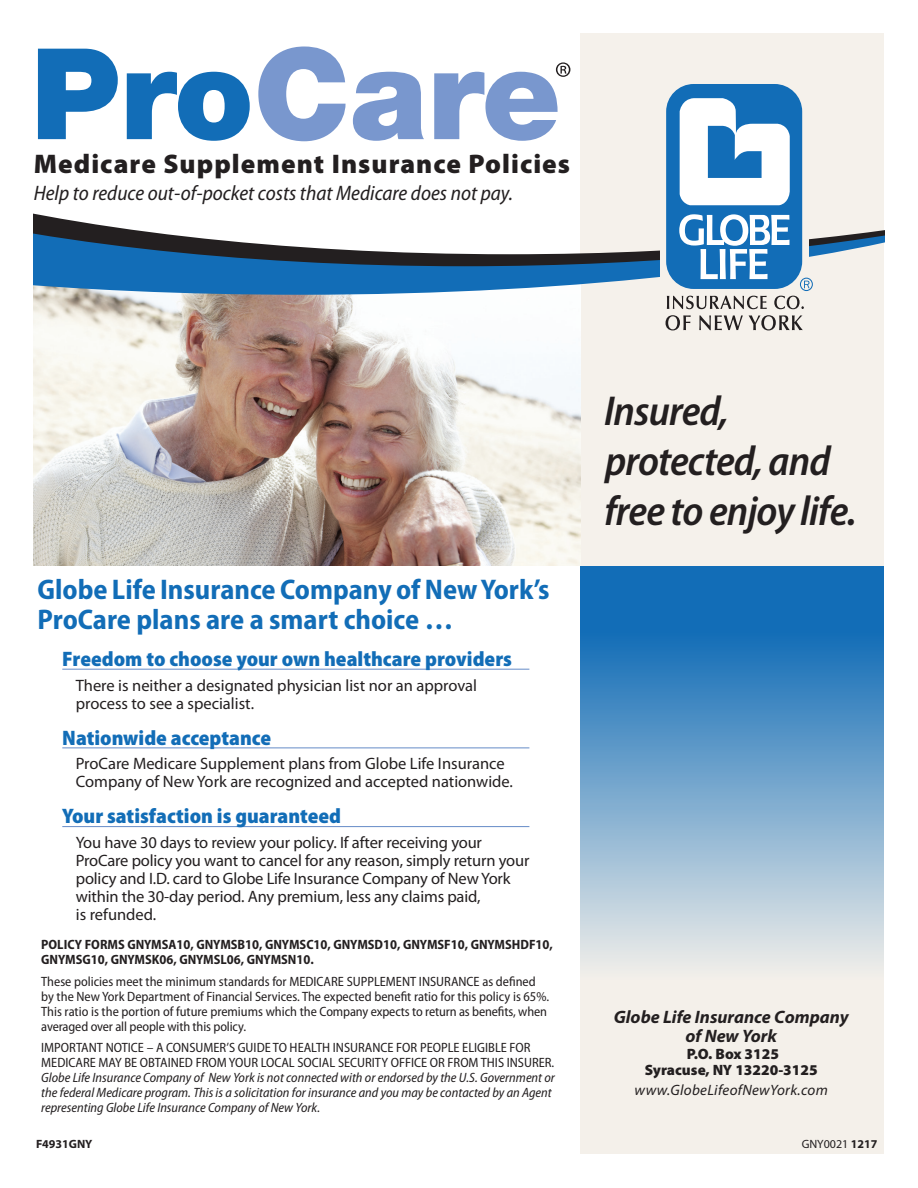
<style>
.page{position:relative;width:918px;height:1188px;background:#fff}
.page>*{position:absolute;margin:0;border:0;box-sizing:border-box;transform-origin:0 0}
.t1{font:italic 600 semi-condensed 42px/50.4px "Myriad Pro";letter-spacing:-.02em;color:#231f20}
.t2{font:700 semi-condensed 28.5px/30px "Myriad Pro";color:#126db7}
.t3{font:900 27px "Myriad Pro";letter-spacing:.04em;color:#231f20}
.Sub-Heads{font:900 semi-condensed 21px "Myriad Pro";color:#126db7}
.t4{font:italic semi-condensed 21px "Myriad Pro";color:#231f20}
.Heads{font:italic 700 18px/19.5px "Myriad Pro";color:#231f20;text-align:center}
.Body{font:16.5px/18px "Myriad Pro";letter-spacing:-.01em;color:#231f20}
.Heads-2{font:900 15px "Myriad Pro";color:#231f20}
.Heads-3{font:italic 15px "Myriad Pro";letter-spacing:.02em;color:#231f20}
.Notice{font:italic semi-condensed 13.5px/15px "Myriad Pro";color:#231f20}
.Notice-2{font:semi-condensed 13.5px/15px "Myriad Pro";color:#231f20}
.Notice-3{font:700 semi-condensed 13.5px/15px "Myriad Pro";color:#231f20}
.Heads-4{font:12px "Myriad Pro";color:#231f20}
.Heads-5{font:700 12px "Myriad Pro";color:#231f20}
.s1{font-style:normal}
.s2{font-weight:700}
</style>
<div class="page">
<div style="left:580px;top:34px;width:304px;height:1120px;background:#f5f1eb"></div>
<svg style="left:580px;top:566px;width:304px;height:400px;background:#6ca1cb"></svg>
<svg style="left:38px;top:49px;width:212px;height:92px"></svg>
<svg style="left:258px;top:46px;width:312px;height:95px"></svg>
<img style="left:34px;top:295px;width:546px;height:271px">
<svg style="left:34px;top:213px;width:625px;height:82px"></svg>
<hr style="left:62px;top:669px;width:467px;height:1px;background:#658bc7">
<hr style="left:62px;top:748px;width:467px;height:1px;background:#658bc7">
<hr style="left:62px;top:826px;width:467px;height:1px;background:#658bc7">
<svg style="left:666px;top:315px;width:25px;height:15px"></svg>
<svg style="left:699px;top:315px;width:44px;height:15px"></svg>
<svg style="left:749px;top:315px;width:54px;height:15px"></svg>
<div style="left:666px;top:84px;width:136px;height:205px;background:#126db7;border-radius:28px"></div>
<svg style="left:667px;top:98px;width:217px;height:211px"></svg>
<p class="t3" style="left:34px;top:149px;width:538px">Medicare Supplement Insurance Policies</p>
<p class="t4" style="left:34px;top:182px;width:481px">Help to reduce out-of-pocket costs that Medicare does not pay.</p>
<p class="t2" style="left:38px;top:575px;width:514px">Globe Life Insurance Company of New York’s<br>ProCare plans are a smart choice …</p>
<p class="Sub-Heads" style="left:62px;top:647px;width:451px">Freedom to choose your own healthcare providers</p>
<p class="Body" style="left:76px;top:676px;width:403px">There is neither a designated physician list nor an approval process to see a specialist.</p>
<p class="Sub-Heads" style="left:62px;top:726px;width:210px">Nationwide acceptance</p>
<p class="Body" style="left:76px;top:755px;width:439px">ProCare Medicare Supplement plans from Globe Life Insurance<br>Company of New York are recognized and accepted nationwide.</p>
<p class="Sub-Heads" style="left:62px;top:804px;width:280px">Your satisfaction is guaranteed</p>
<p class="Body" style="left:76px;top:834px;width:455px">You have 30 days to review your policy. If after receiving your ProCare policy you want to cancel for any reason, simply return your policy and I.D. card to Globe Life Insurance Company of New York within the 30‑day period. Any premium, less any claims paid,<br>is refunded.</p>
<p class="t1" style="left:604px;top:386px;width:254px">Insured, protected, and free to enjoy life.</p>
<p class="Notice-3" style="left:41px;top:937px;width:513px">POLICY FORMS GNYMSA10, GNYMSB10, GNYMSC10, GNYMSD10, GNYMSF10, GNYMSHDF10,<br>GNYMSG10, GNYMSK06, GNYMSL06, GNYMSN10.</p>
<p class="Notice-2" style="left:41px;top:974px;width:509px">These policies meet the minimum standards for MEDICARE SUPPLEMENT INSURANCE as defined by the New York Department of Financial Services. The expected benefit ratio for this policy is 65%.<br>This ratio is the portion of future premiums which the Company expects to return as benefits, when averaged over all people with this policy.</p>
<p class="Notice" style="left:41px;top:1041px;width:515px"><span class="s1">IMPORTANT NOTICE – A CONSUMER’S GUIDE TO HEALTH INSURANCE FOR PEOPLE ELIGIBLE FOR MEDICARE MAY BE OBTAINED FROM YOUR LOCAL SOCIAL SECURITY OFFICE OR FROM THIS INSURER.<br></span>Globe Life Insurance Company of New York is not connected with or endorsed by the U.S. Government or the federal Medicare program. This is a solicitation for insurance and you may be contacted by an Agent representing Globe Life Insurance Company of New York.</p>
<p class="Heads-5" style="left:36px;top:1136px;width:58px">F4931GNY</p>
<p class="Heads-4" style="left:802px;top:1137px;width:77px">GNY0021 <span class="s2">1217</span></p>
<p class="Heads" style="left:614px;top:1007px;width:236px">Globe Life Insurance Company of New York</p>
<p class="Heads-2" style="left:687px;top:1045px;width:94px">P.O. Box 3125</p>
<p class="Heads-2" style="left:645px;top:1062px;width:174px">Syracuse, NY 13220-3125</p>
<p class="Heads-3" style="left:635px;top:1082px;width:195px">www.GlobeLifeofNewYork.com</p>
</div>
